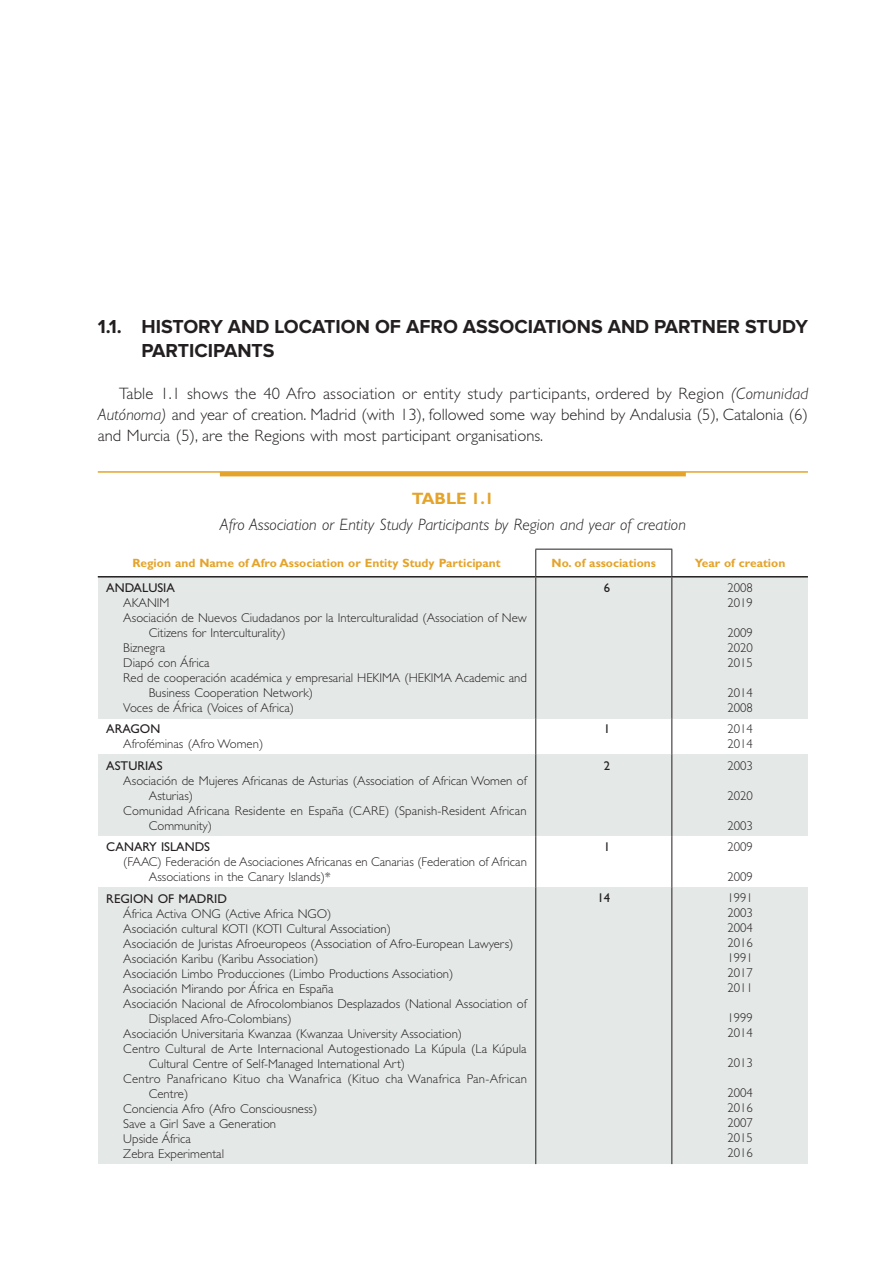
<style>
.page{position:relative;width:893px;height:1263px;background:#fff}
.page>*{position:absolute;margin:0;border:0;box-sizing:border-box;transform-origin:0 0}
.t1{font:700 19.5px/24px "Proxima Nova";color:#231f20}
.t2{font:300 16.5px/21px "Gill Sans Std";color:#231f20;text-align:justify}
.t3{font:italic 300 16.5px/25.2px "Gill Sans Std";color:#231f20;text-align:center}
.t4{font:300 12.75px/15px "Gill Sans Std";color:#231f20}
.t5{font:300 12.75px "Gill Sans Std";letter-spacing:.025em;color:#231f20}
.t6{font:12.75px "Gill Sans Std";color:#231f20}
.t7{font:700 12px "Gill Sans Std";color:#e4a42c}
.s1{font-style:italic}
.s2{font-weight:700;font-style:normal;color:#e4a42c}
.s3{font-weight:400}
</style>
<div class="page">
<hr style="left:98px;top:471px;width:710px;height:2px;background:#e4a42c">
<hr style="left:220px;top:472px;width:466px;height:4px;background:#e4a42c">
<hr style="left:535px;top:549px;width:137px;height:1px;background:#231f20">
<svg style="left:535px;top:549px;width:1px;height:27px"></svg>
<svg style="left:671px;top:549px;width:1px;height:27px"></svg>
<div style="left:98px;top:577px;width:438px;height:141px;background:#e4e8e6"></div>
<div style="left:536px;top:577px;width:136px;height:141px;background:#e4e8e6"></div>
<div style="left:672px;top:577px;width:136px;height:141px;background:#e4e8e6"></div>
<div style="left:98px;top:755px;width:438px;height:81px;background:#e4e8e6"></div>
<div style="left:536px;top:755px;width:136px;height:81px;background:#e4e8e6"></div>
<div style="left:672px;top:755px;width:136px;height:81px;background:#e4e8e6"></div>
<div style="left:98px;top:888px;width:438px;height:276px;background:#e4e8e6"></div>
<div style="left:536px;top:888px;width:136px;height:276px;background:#e4e8e6"></div>
<div style="left:672px;top:888px;width:136px;height:276px;background:#e4e8e6"></div>
<hr style="left:535px;top:577px;width:1px;height:141px;background:#231f20">
<hr style="left:671px;top:577px;width:1px;height:141px;background:#231f20">
<hr style="left:535px;top:718px;width:1px;height:37px;background:#231f20">
<hr style="left:671px;top:718px;width:1px;height:37px;background:#231f20">
<hr style="left:535px;top:755px;width:1px;height:81px;background:#231f20">
<hr style="left:671px;top:755px;width:1px;height:81px;background:#231f20">
<hr style="left:535px;top:836px;width:1px;height:52px;background:#231f20">
<hr style="left:671px;top:836px;width:1px;height:52px;background:#231f20">
<hr style="left:535px;top:888px;width:1px;height:276px;background:#231f20">
<hr style="left:671px;top:888px;width:1px;height:276px;background:#231f20">
<hr style="left:98px;top:576px;width:438px;height:1px;background:#231f20">
<hr style="left:536px;top:576px;width:136px;height:1px;background:#231f20">
<hr style="left:672px;top:576px;width:136px;height:1px;background:#231f20">
<h1 class="t1" style="left:141px;top:315px;width:668px;text-indent:-44px">1.1. HISTORY AND LOCATION OF AFRO ASSOCIATIONS AND PARTNER STUDY<br>PARTICIPANTS</h1>
<p class="t2" style="left:98px;top:383px;width:712px;text-indent:21px">Table 1.1 shows the 40 Afro association or entity study participants, ordered by Region <span class="s1">(Comunidad Autónoma)</span> and year of creation. Madrid (with 13), followed some way behind by Andalusia (5), Catalonia (6) and Murcia (5), are the Regions with most participant organisations.</p>
<p class="t3" style="left:220px;top:486px;width:467px"><span class="s2">TABLE 1.1<br></span>Afro Association or Entity Study Participants by Region and year of creation</p>
<p class="t7" style="left:132px;top:555px;width:370px">Region and Name of Afro Association or Entity Study Participant</p>
<p class="t7" style="left:552px;top:556px;width:106px">No. of associations</p>
<p class="t7" style="left:695px;top:555px;width:92px">Year of creation</p>
<p class="t6" style="left:106px;top:580px;width:70px">ANDALUSIA</p>
<p class="t4" style="left:123px;top:595px;width:48px">AKANIM</p>
<p class="t4" style="left:123px;top:610px;width:405px">Asociación de Nuevos Ciudadanos por la Interculturalidad (Association of New</p>
<p class="t4" style="left:149px;top:625px;width:138px">Citizens for Interculturality)</p>
<p class="t4" style="left:123px;top:640px;width:44px">Biznegra</p>
<p class="t4" style="left:123px;top:655px;width:88px">Diapó con África</p>
<p class="t4" style="left:123px;top:670px;width:405px">Red de cooperación académica y empresarial HEKIMA (HEKIMA Academic and</p>
<p class="t4" style="left:149px;top:685px;width:166px">Business Cooperation Network)</p>
<p class="t4" style="left:123px;top:700px;width:172px">Voces de África (Voices of Africa)</p>
<p class="t6" style="left:604px;top:580px;width:8px">6</p>
<p class="t4" style="left:727px;top:580px;width:27px">2008<br>2019</p>
<p class="t4" style="left:727px;top:625px;width:27px;text-align:justify">2009<br>2020<br>2015</p>
<p class="t4" style="left:727px;top:685px;width:27px">2014<br>2008</p>
<p class="t4" style="left:123px;top:722px;width:141px;text-indent:-17px"><span class="s3">ARAGON<br></span>Afroféminas (Afro Women)</p>
<p class="t6" style="left:604px;top:722px;width:8px">1</p>
<p class="t4" style="left:727px;top:722px;width:27px">2014<br>2014</p>
<p class="t6" style="left:106px;top:758px;width:58px">ASTURIAS</p>
<p class="t4" style="left:123px;top:773px;width:405px">Asociación de Mujeres Africanas de Asturias (Association of African Women of</p>
<p class="t4" style="left:149px;top:788px;width:46px">Asturias)</p>
<p class="t4" style="left:123px;top:803px;width:405px">Comunidad Africana Residente en España (CARE) (Spanish-Resident African</p>
<p class="t4" style="left:149px;top:818px;width:65px">Community)</p>
<p class="t6" style="left:604px;top:758px;width:8px">2</p>
<p class="t4" style="left:727px;top:758px;width:27px">2003</p>
<p class="t4" style="left:727px;top:788px;width:27px">2020</p>
<p class="t4" style="left:727px;top:818px;width:27px">2003</p>
<p class="t6" style="left:106px;top:839px;width:105px">CANARY ISLANDS</p>
<p class="t4" style="left:123px;top:854px;width:405px">(FAAC) Federación de Asociaciones Africanas en Canarias (Federation of African</p>
<p class="t4" style="left:149px;top:869px;width:184px">Associations in the Canary Islands)*</p>
<p class="t6" style="left:106px;top:891px;width:122px">REGION OF MADRID</p>
<p class="t4" style="left:123px;top:906px;width:210px">África Activa ONG (Active Africa NGO)</p>
<p class="t4" style="left:123px;top:921px;width:269px">Asociación cultural KOTI (KOTI Cultural Association)</p>
<p class="t4" style="left:123px;top:936px;width:392px">Asociación de Juristas Afroeuropeos (Association of Afro-European Lawyers)</p>
<p class="t4" style="left:123px;top:951px;width:197px">Asociación Karibu (Karibu Association)</p>
<p class="t4" style="left:123px;top:966px;width:332px">Asociación Limbo Producciones (Limbo Productions Association)</p>
<p class="t4" style="left:123px;top:981px;width:212px">Asociación Mirando por África en España</p>
<p class="t4" style="left:123px;top:996px;width:405px">Asociación Nacional de Afrocolombianos Desplazados (National Association of</p>
<p class="t4" style="left:149px;top:1011px;width:144px">Displaced Afro-Colombians)</p>
<p class="t4" style="left:123px;top:1026px;width:340px">Asociación Universitaria Kwanzaa (Kwanzaa University Association)</p>
<p class="t4" style="left:123px;top:1041px;width:405px">Centro Cultural de Arte Internacional Autogestionado La Kúpula (La Kúpula</p>
<p class="t4" style="left:149px;top:1056px;width:258px">Cultural Centre of Self-Managed International Art)</p>
<p class="t5" style="left:123px;top:1071px;width:405px">Centro Panafricano Kituo cha Wanafrica (Kituo cha Wanafrica Pan-African</p>
<p class="t4" style="left:149px;top:1086px;width:41px">Centre)</p>
<p class="t4" style="left:123px;top:1101px;width:196px">Conciencia Afro (Afro Consciousness)</p>
<p class="t4" style="left:123px;top:1116px;width:154px">Save a Girl Save a Generation</p>
<p class="t4" style="left:123px;top:1131px;width:69px">Upside África</p>
<p class="t4" style="left:123px;top:1146px;width:102px">Zebra Experimental</p>
<p class="t6" style="left:604px;top:839px;width:8px">1</p>
<p class="t4" style="left:727px;top:839px;width:27px">2009</p>
<p class="t4" style="left:727px;top:869px;width:27px">2009</p>
<p class="t6" style="left:597px;top:891px;width:14px">14</p>
<p class="t4" style="left:727px;top:891px;width:27px;text-align:justify">1991<br>2003<br>2004<br>2016<br>1991<br>2017<br>2011</p>
<p class="t4" style="left:727px;top:1011px;width:27px">1999<br>2014</p>
<p class="t4" style="left:727px;top:1056px;width:27px">2013</p>
<p class="t4" style="left:727px;top:1086px;width:27px;text-align:justify">2004<br>2016<br>2007<br>2015<br>2016</p>
</div>
